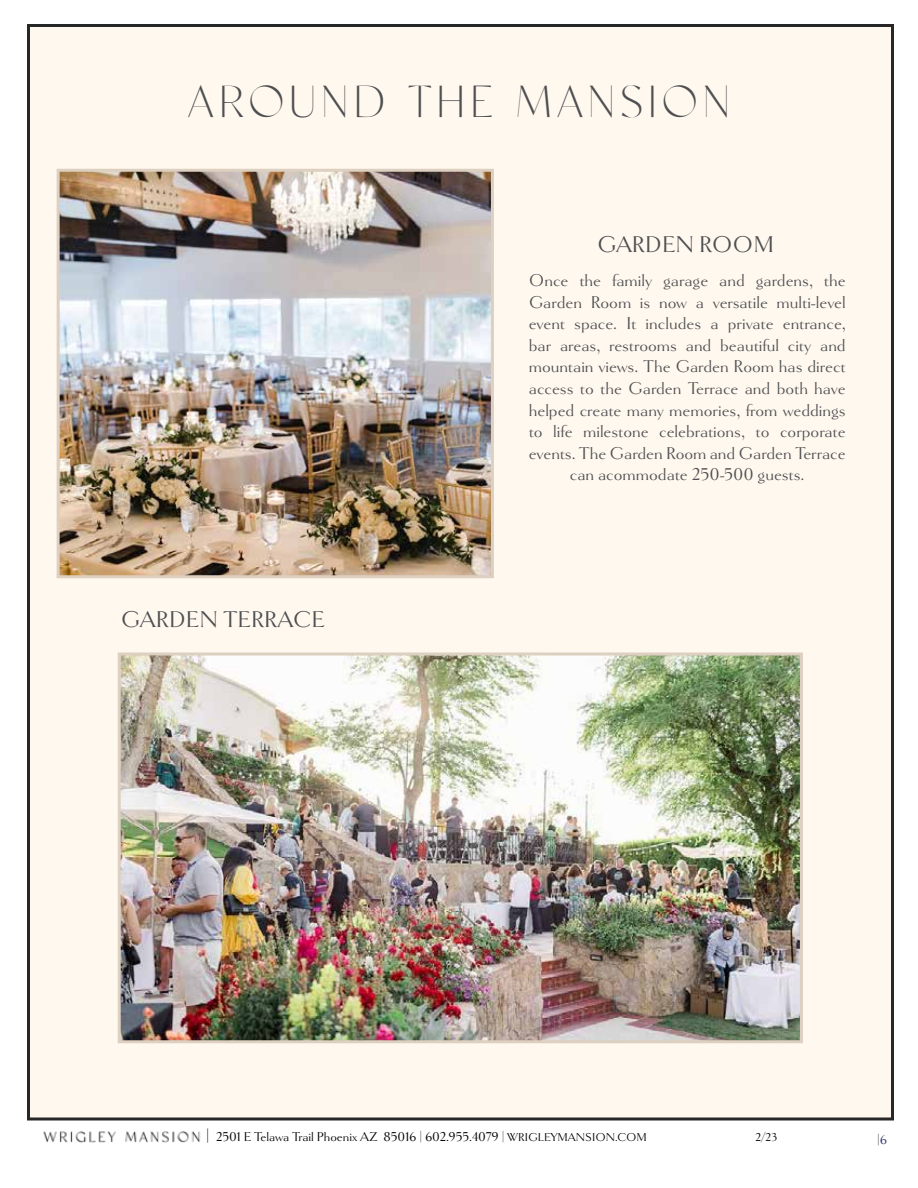
<style>
.page{position:relative;width:918px;height:1188px;background:#fff}
.page>*{position:absolute;margin:0;border:0;box-sizing:border-box;transform-origin:0 0}
.t1{font:45px "Classico";letter-spacing:.1em;color:#4e4f51}
.t2{font:24px "Goldenbook";color:#4e4f51}
.t3{font:18px/21.6px "Goldenbook";color:#4e4f51;text-align:center}
.t4{font:13.5px "Goldenbook";color:#000}
.t5{font:13.5px "Goldenbook";color:#000101}
.t6{font:12px "Goldenbook";color:#000}
.s1{font-weight:700;font-size:16.5px}
.s2{font-size:12px;color:#000101}
.s3{color:#222d65}
</style>
<div class="page">
<img style="left:36px;top:1120px;width:171px;height:23px">
<div style="left:27px;top:24px;width:867px;height:1096px;background:#fff8ef;border:3px solid #282727"></div>
<img style="left:61px;top:173px;width:429px;height:401px">
<div style="left:57px;top:169px;width:437px;height:409px;border:3px solid #ddd0c1"></div>
<img style="left:122px;top:656px;width:677px;height:383px">
<div style="left:118px;top:652px;width:685px;height:391px;border:3px solid #ddd0c1"></div>
<h1 class="t1" style="left:188px;top:75px;width:544px">AROUND THE MANSION</h1>
<h2 class="t2" style="left:597px;top:230px;width:179px">GARDEN ROOM</h2>
<h2 class="t2" style="left:121px;top:605px;width:205px">GARDEN TERRACE</h2>
<p class="t3" style="left:529px;top:270px;width:318px">Once the family garage and gardens, the Garden Room is now a versatile multi-level event space. It includes a private entrance, bar areas, restrooms and beautiful city and mountain views. The Garden Room has direct access to the Garden Terrace and both have helped create many memories, from weddings to life milestone celebrations, to corporate events. The Garden Room and Garden Terrace can acommodate 250-500 guests.</p>
<p class="t4" style="left:206px;top:1129px;width:442px"><span class="s1">|</span> 2501 E Telawa Trail Phoenix AZ 85016 | 602.955.4079 | <span class="s2">WRIGLEYMANSION.COM</span></p>
<p class="t5" style="left:877px;top:1132px;width:12px">|<span class="s3">6</span></p>
<p class="t6" style="left:755px;top:1130px;width:24px">2/23</p>
</div>
